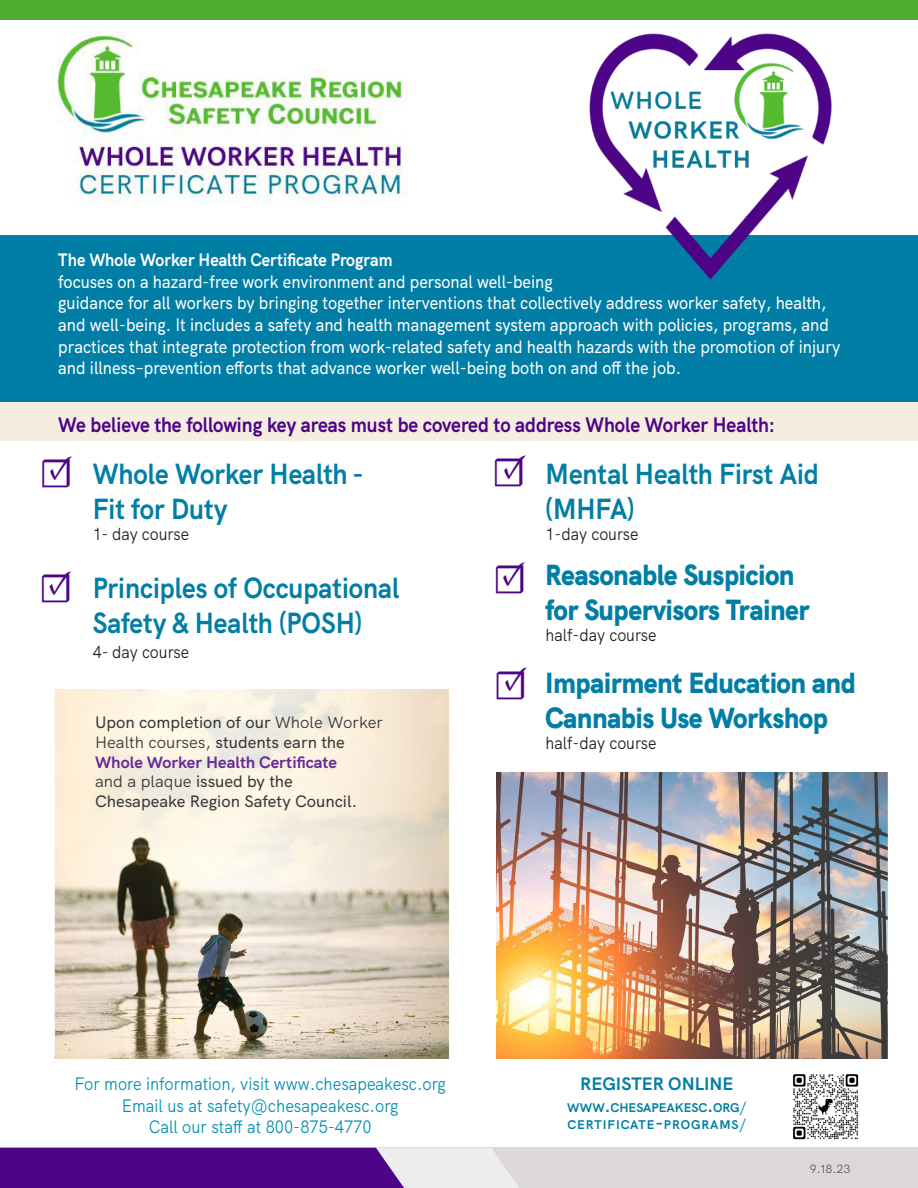
<style>
.page{position:relative;width:918px;height:1188px;background:#fff}
.page>*{position:absolute;margin:0;border:0;box-sizing:border-box;transform-origin:0 0}
.t1{font:40.8px "Minion Pro";color:#4d0486}
.t2{font:34.95px "Minion Pro";color:#4d0486}
.t3{font:700 29.1px "HK Grotesk";color:#007ea5;scale:.9 1}
.t4{font:900 29.1px "HK Grotesk";color:#007ea5;scale:.9 1}
.t5{font:700 21px "HK Grotesk";color:#4d0486;scale:.9 1}
.t6{font:500 18px/21.6px "HK Grotesk";color:#fff;scale:.9 1}
.t7{font:18px "HK Grotesk";color:#0091b2;scale:.9 1}
.t8{font:700 18px "HK Grotesk";color:#fff;scale:.9 1}
.t9{font:700 18px "HK Grotesk";color:#007ea5}
.t10{font:17.55px "HK Grotesk";letter-spacing:-.005em;color:#231f20;scale:.9 1}
.t11{font:500 16.5px/19.8px "HK Grotesk";color:#383839}
.t12{font:700 16.5px "HK Grotesk";color:#682a98}
.t13{font:700 12.6px "HK Grotesk";letter-spacing:.01em;color:#007ea5}
.t14{font:12px "HK Grotesk";color:#5c5c5f}
.s1{font-weight:400}
.s2{font-size:18px}
.s3{font-weight:400;font-size:15px}
</style>
<div class="page">
<div style="left:0;top:384px;width:918px;height:56px;background:#f4ede0"></div>
<div style="left:0;top:235px;width:918px;height:167px;background:#007ea5"></div>
<img style="left:57px;top:31px;width:351px;height:173px">
<div style="left:0;top:0;width:918px;height:19px;background:#4fad2f"></div>
<img style="left:792px;top:1074px;width:67px;height:66px">
<div style="left:0;top:1148px;width:918px;height:40px;background:#dcd8d7"></div>
<svg style="left:0;top:1148px;width:519px;height:40px;background:#743d9e"></svg>
<img style="left:54px;top:689px;width:396px;height:370px">
<img style="left:496px;top:772px;width:392px;height:286px">
<img style="left:572px;top:19px;width:271px;height:261px">
<p class="t8" style="left:58px;top:246px;width:373px">The Whole Worker Health Certificate Program</p>
<p class="t6" style="left:58px;top:269px;width:551px">focuses on a hazard-free work environment and personal well-being</p>
<p class="t6" style="left:58px;top:291px;width:855px">guidance for all workers by bringing together interventions that collectively address worker safety, health,</p>
<p class="t6" style="left:58px;top:312px;width:870px">and well-being. It includes a safety and health management system approach with policies, programs, and practices that integrate protection from work-related safety and health hazards with the promotion of injury and illness–prevention efforts that advance worker well-being both on and off the job.</p>
<p class="t5" style="left:58px;top:408px;width:798px">We believe the following key areas must be covered to address Whole Worker Health:</p>
<p class="t2" style="left:49px;top:443px;width:25px">✓</p>
<p class="t1" style="left:39px;top:446px;width:36px">☐</p>
<p class="t3" style="left:93px;top:451px;width:303px">Whole Worker Health -</p>
<p class="t3" style="left:93px;top:486px;width:151px">Fit for Duty</p>
<p class="t10" style="left:93px;top:520px;width:109px">1- day course</p>
<p class="t2" style="left:503px;top:442px;width:25px">✓</p>
<p class="t1" style="left:492px;top:445px;width:36px">☐</p>
<p class="t3" style="left:546px;top:451px;width:305px">Mental Health First Aid</p>
<p class="t3" style="left:546px;top:486px;width:100px">(MHFA)</p>
<p class="t10" style="left:546px;top:520px;width:105px">1-day course</p>
<p class="t2" style="left:48px;top:558px;width:25px">✓</p>
<p class="t1" style="left:39px;top:561px;width:36px">☐</p>
<p class="t3" style="left:93px;top:565px;width:342px">Principles of Occupational</p>
<p class="t3" style="left:93px;top:600px;width:301px">Safety &amp; Health (POSH)</p>
<p class="t10" style="left:93px;top:638px;width:109px">4- day course</p>
<p class="t2" style="left:502px;top:550px;width:25px">✓</p>
<p class="t1" style="left:493px;top:552px;width:36px">☐</p>
<p class="t4" style="left:546px;top:552px;width:278px">Reasonable Suspicion</p>
<p class="t4" style="left:546px;top:587px;width:295px">for Supervisors Trainer</p>
<p class="t10" style="left:546px;top:621px;width:125px">half-day course</p>
<p class="t11" style="left:95px;top:711px;width:290px">Upon completion of our <span class="s1">Whole Worker<br>Health courses,</span> students earn the</p>
<p class="t12" style="left:95px;top:749px;width:244px">Whole Worker Health Certificate</p>
<p class="t11" style="left:95px;top:770px;width:199px"><span class="s1">and a plaque</span> issued by the</p>
<p class="t11" style="left:95px;top:790px;width:264px">Chesapeake Region Safety Council.</p>
<p class="t2" style="left:504px;top:655px;width:25px">✓</p>
<p class="t1" style="left:494px;top:657px;width:36px">☐</p>
<p class="t4" style="left:546px;top:661px;width:346px">Impairment Education and</p>
<p class="t4" style="left:546px;top:696px;width:315px">Cannabis Use Workshop</p>
<p class="t10" style="left:546px;top:730px;width:125px">half-day course</p>
<p class="t7" style="left:75px;top:1070px;width:414px">For more information, visit www.chesapeakesc.org</p>
<p class="t7" style="left:122px;top:1092px;width:309px">Email us at safety@chesapeakesc.org</p>
<p class="t7" style="left:149px;top:1113px;width:249px">Call our staff at 800-875-4770</p>
<p class="t9" style="left:580px;top:1070px;width:155px">REGISTER ONLINE</p>
<p class="t13" style="left:567px;top:1098px;width:181px">WWW<span class="s2">.</span>CHESAPEAKESC<span class="s2">.</span>ORG<span class="s3">/</span></p>
<p class="t13" style="left:567px;top:1115px;width:18px">CERTI</p>
<p class="t13" style="left:608px;top:1115px;width:75px">FICATE <span class="s2">-</span>PROGR</p>
<p class="t13" style="left:710px;top:1115px;width:37px">AMS<span class="s3">/</span></p>
<p class="t14" style="left:810px;top:1159px;width:42px">9.18.23</p>
</div>
